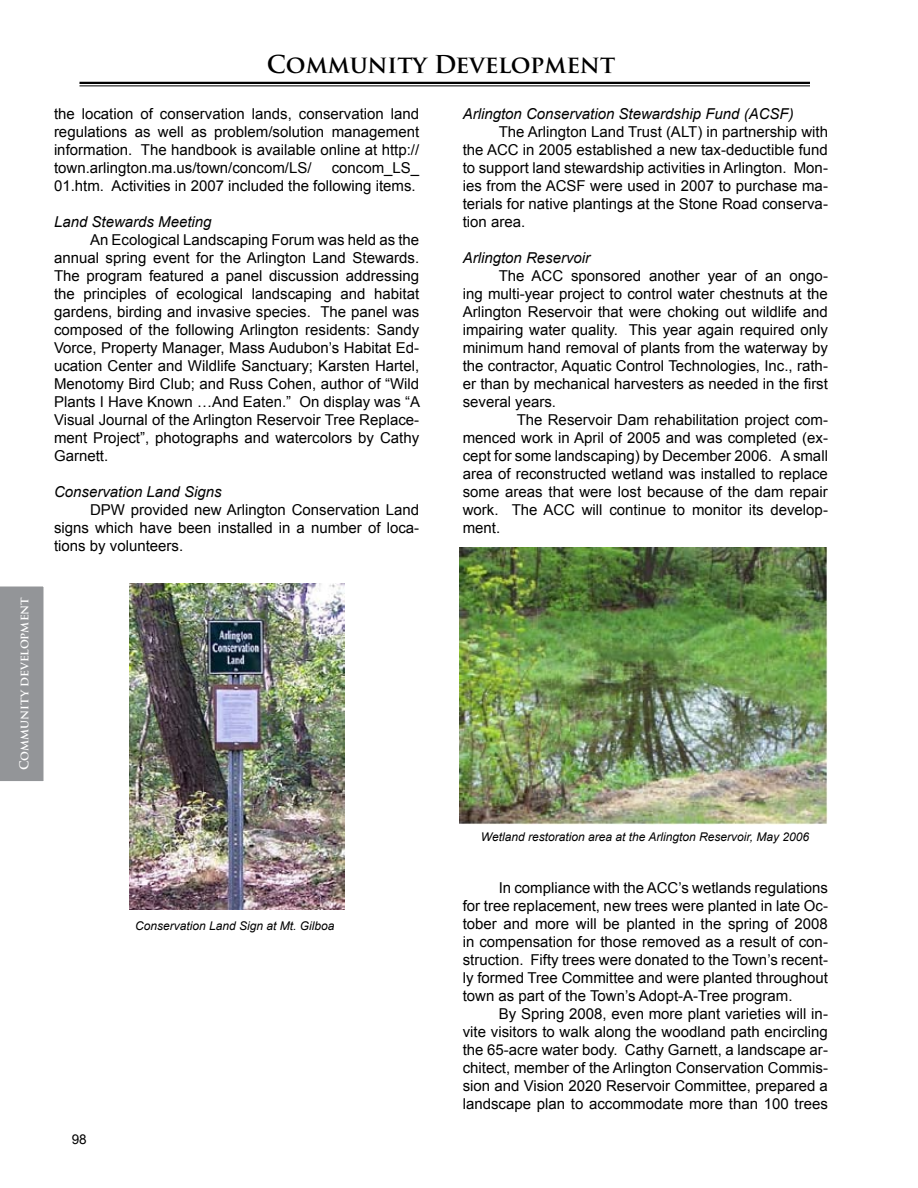
<style>
.page{position:relative;width:918px;height:1188px;background:#fff}
.page>*{position:absolute;margin:0;border:0;box-sizing:border-box;transform-origin:0 0}
.t1{font:700 24px "Trajan Pro";color:#000}
.t2{font:15px/18px "Arial";color:#000;text-align:justify}
.t3{font:italic 15px "Arial";color:#000}
.t4{font:13.5px "Arial";color:#000}
.t5{font:italic 12px "Arial";color:#000}
.t6{font:700 12px "Trajan Pro";color:#fff}
</style>
<div class="page">
<hr style="left:80px;top:82px;width:730px;height:2px;background:#000">
<hr style="left:80px;top:85px;width:730px;height:1px;background:#000">
<div style="left:0;top:586px;width:44px;height:195px;background:#939598"></div>
<img style="left:129px;top:583px;width:216px;height:326px">
<img style="left:459px;top:548px;width:369px;height:277px">
<p class="t6" style="left:17px;top:770px;width:175px;rotate:-90deg">Community development</p>
<h1 class="t1" style="left:267px;top:50px;width:350px">Community Development</h1>
<p class="t2" style="left:54px;top:105px;width:367px">the location of conservation lands, conservation land regulations as well as problem/solution management information. The handbook is available online at http:// town.arlington.ma.us/town/concom/LS/</p>
<p class="t3" style="left:463px;top:105px;width:332px">Arlington Conservation Stewardship Fund (ACSF)</p>
<p class="t2" style="left:463px;top:123px;width:367px;text-indent:36px">The Arlington Land Trust (ALT) in partnership with the ACC in 2005 established a new tax-deductible fund to support land stewardship activities in Arlington. Mon&shy;ies from the ACSF were used in 2007 to purchase ma&shy;terials for native plantings at the Stone Road conserva&shy;tion area.</p>
<p class="t3" style="left:463px;top:249px;width:129px">Arlington Reservoir</p>
<p class="t2" style="left:463px;top:267px;width:367px;text-indent:36px">The ACC sponsored another year of an ongo&shy;ing multi-year project to control water chestnuts at the Arlington Reservoir that were choking out wildlife and impairing water quality. This year again required only minimum hand removal of plants from the waterway by the contractor, Aquatic Control Technologies, Inc., rath&shy;er than by mechanical harvesters as needed in the first several years.</p>
<p class="t2" style="left:463px;top:411px;width:367px;text-indent:54px">The Reservoir Dam rehabilitation project com&shy;menced work in April of 2005 and was completed (ex&shy;cept for some landscaping) by December 2006. A small area of reconstructed wetland was installed to replace some areas that were lost because of the dam repair work. The ACC will continue to monitor its develop&shy;ment.</p>
<p class="t2" style="left:54px;top:159px;width:367px;text-align:right">concom_LS_<br>01.htm. Activities in 2007 included the following items.</p>
<p class="t3" style="left:54px;top:213px;width:159px">Land Stewards Meeting</p>
<p class="t2" style="left:54px;top:231px;width:368px;text-indent:36px">An Ecological Landscaping Forum was held as the annual spring event for the Arlington Land Stewards.<br>The program featured a panel discussion addressing the principles of ecological landscaping and habitat gardens, birding and invasive species. The panel was composed of the following Arlington residents: Sandy Vorce, Property Manager, Mass Audubon’s Habitat Ed&shy;ucation Center and Wildlife Sanctuary; Karsten Hartel, Menotomy Bird Club; and Russ Cohen, author of “Wild Plants I Have Known …And Eaten.” On display was “A Visual Journal of the Arlington Reservoir Tree Replace&shy;ment Project”, photographs and watercolors by Cathy Garnett.</p>
<p class="t3" style="left:54px;top:483px;width:169px">Conservation Land Signs</p>
<p class="t2" style="left:54px;top:501px;width:367px;text-indent:36px">DPW provided new Arlington Conservation Land signs which have been installed in a number of loca&shy;tions by volunteers.</p>
<p class="t5" style="left:135px;top:919px;width:201px">Conservation Land Sign at Mt. Gilboa</p>
<p class="t4" style="left:72px;top:1132px;width:17px">98</p>
<p class="t5" style="left:481px;top:830px;width:330px">Wetland restoration area at the Arlington Reservoir, May 2006</p>
<p class="t2" style="left:463px;top:879px;width:367px;text-indent:36px">In compliance with the ACC’s wetlands regulations for tree replacement, new trees were planted in late Oc&shy;tober and more will be planted in the spring of 2008 in compensation for those removed as a result of con&shy;struction. Fifty trees were donated to the Town’s recent&shy;ly formed Tree Committee and were planted throughout town as part of the Town’s Adopt-A-Tree program.</p>
<p class="t2" style="left:463px;top:1005px;width:367px;text-indent:36px">By Spring 2008, even more plant varieties will in&shy;vite visitors to walk along the woodland path encircling the 65-acre water body. Cathy Garnett, a landscape ar&shy;chitect, member of the Arlington Conservation Commis&shy;sion and Vision 2020 Reservoir Committee, prepared a landscape plan to accommodate more than 100 trees</p>
</div>
